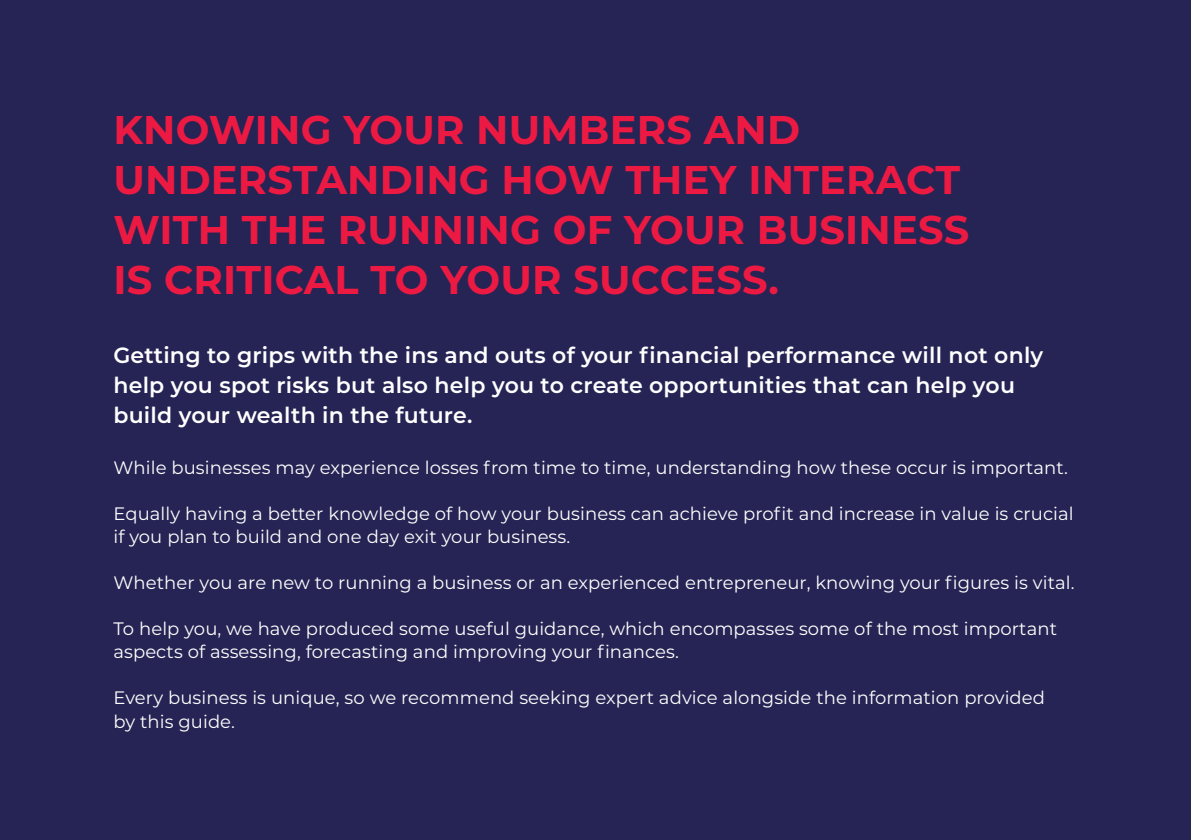
<style>
.page{position:relative;width:1191px;height:840px;background:#fff}
.page>*{position:absolute;margin:0;border:0;box-sizing:border-box;transform-origin:0 0}
.t1{font:700 40px/50px "Montserrat";letter-spacing:.005em;color:#ec1a43}
.t2{font:600 22px/30px "Montserrat";letter-spacing:.01em;color:#fff}
.t3{font:18px/23px "Montserrat";letter-spacing:.005em;color:#fff}
</style>
<div class="page">
<div style="left:0;top:0;width:1191px;height:839px;background:#262454"></div>
<h1 class="t1" style="left:113px;top:103px;width:857px">KNOWING YOUR NUMBERS AND<br>UNDERSTANDING HOW THEY INTERACT<br>WITH THE RUNNING OF YOUR BUSINESS<br>IS CRITICAL TO YOUR SUCCESS.</h1>
<p class="t2" style="left:113px;top:338px;width:931px">Getting to grips with the ins and outs of your financial performance will not only help you spot risks but also help you to create opportunities that can help you build your wealth in the future.</p>
<p class="t3" style="left:113px;top:455px;width:956px">While businesses may experience losses from time to time, understanding how these occur is important.</p>
<p class="t3" style="left:113px;top:501px;width:962px">Equally having a better knowledge of how your business can achieve profit and increase in value is crucial if you plan to build and one day exit your business.</p>
<p class="t3" style="left:113px;top:570px;width:962px">Whether you are new to running a business or an experienced entrepreneur, knowing your figures is vital.</p>
<p class="t3" style="left:113px;top:616px;width:945px">To help you, we have produced some useful guidance, which encompasses some of the most important aspects of assessing, forecasting and improving your finances.</p>
<p class="t3" style="left:113px;top:684px;width:933px;line-height:24px">Every business is unique, so we recommend seeking expert advice alongside the information provided by this guide.</p>
</div>
